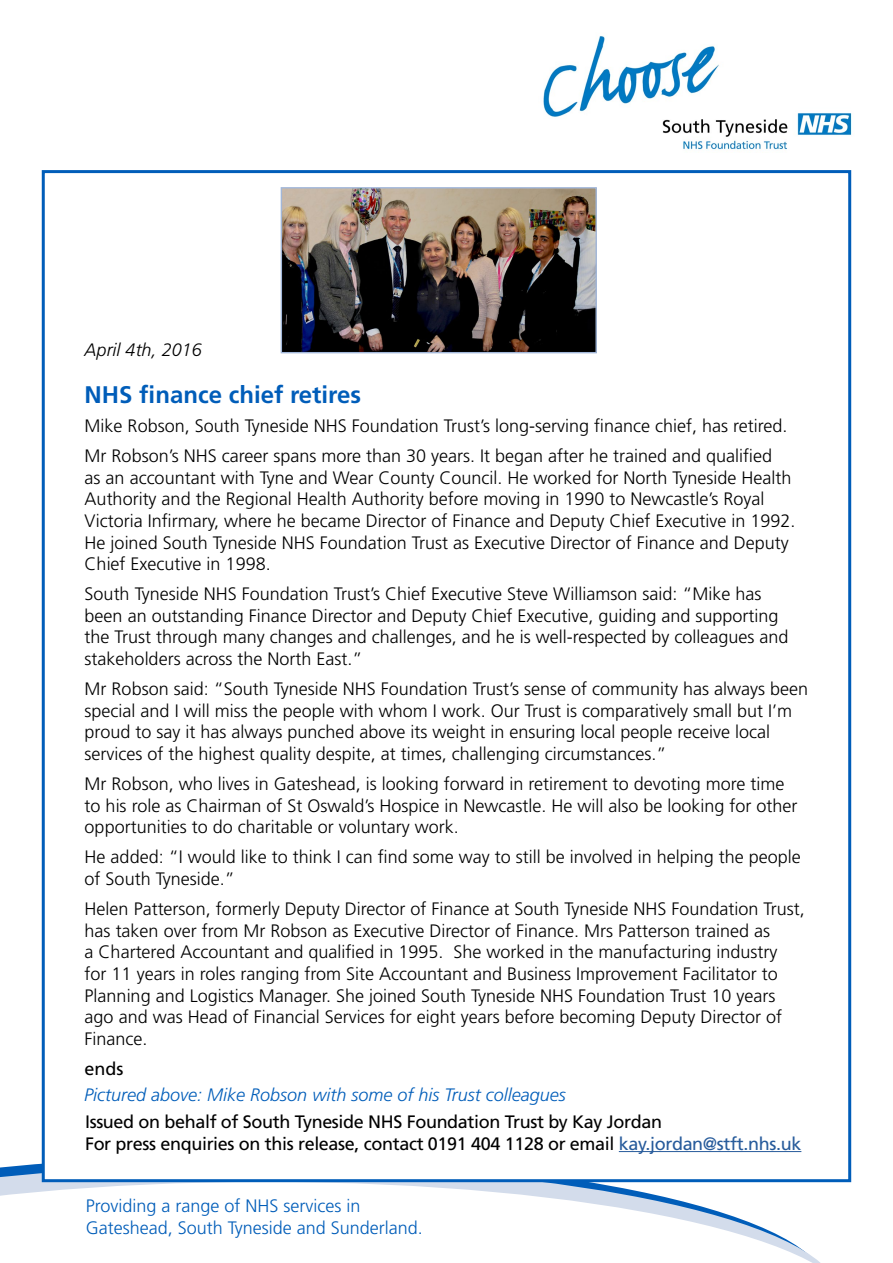
<style>
.page{position:relative;width:893px;height:1263px;background:#fff}
.page>*{position:absolute;margin:0;border:0;box-sizing:border-box;transform-origin:0 0}
.t1{font:700 24px "Frutiger";color:#005db9}
.t2{font:300 18px/21.6px "Frutiger";color:#000}
.t3{font:18px/21.6px "Frutiger";letter-spacing:-.02em;color:#000}
.t4{font:300 18px/21.6px "Frutiger";color:#005db9}
.t5{font:italic 300 18px "Frutiger";color:#005db9}
.t6{font:italic 300 18px "Frutiger";color:#000}
.s1{color:#275b9b}
</style>
<div class="page">
<svg style="left:0;top:1182px;width:852px;height:81px"></svg>
<img style="left:543px;top:36px;width:309px;height:114px">
<div style="left:42px;top:170px;width:809px;height:1012px;background:#fff;border:3px solid #005db9"></div>
<img style="left:283px;top:189px;width:312px;height:162px">
<div style="left:281px;top:187px;width:316px;height:166px;border:1px solid #a2b7d9"></div>
<hr style="left:619px;top:1151px;width:182px;height:1px;background:#275b9b">
<p class="t6" style="left:85px;top:340px;width:119px">April 4th, 2016</p>
<h1 class="t1" style="left:85px;top:380px;width:278px">NHS finance chief retires</h1>
<p class="t2" style="left:85px;top:411px;width:704px;line-height:30.2px">Mike Robson, South Tyneside NHS Foundation Trust’s long-serving finance chief, has retired.<br>Mr Robson’s NHS career spans more than 30 years. It began after he trained and qualified</p>
<p class="t2" style="left:85px;top:467px;width:712px">as an accountant with Tyne and Wear County Council. He worked for North Tyneside Health Authority and the Regional Health Authority before moving in 1990 to Newcastle’s Royal Victoria Infirmary, where he became Director of Finance and Deputy Chief Executive in 1992.<br>He joined South Tyneside NHS Foundation Trust as Executive Director of Finance and Deputy Chief Executive in 1998.</p>
<p class="t2" style="left:85px;top:583px;width:705px">South Tyneside NHS Foundation Trust’s Chief Executive Steve Williamson said: “Mike has been an outstanding Finance Director and Deputy Chief Executive, guiding and supporting the Trust through many changes and challenges, and he is well-respected by colleagues and stakeholders across the North East.”</p>
<p class="t2" style="left:85px;top:678px;width:725px">Mr Robson said: “South Tyneside NHS Foundation Trust’s sense of community has always been special and I will miss the people with whom I work. Our Trust is comparatively small but I’m proud to say it has always punched above its weight in ensuring local people receive local services of the highest quality despite, at times, challenging circumstances.”</p>
<p class="t2" style="left:85px;top:773px;width:714px">Mr Robson, who lives in Gateshead, is looking forward in retirement to devoting more time to his role as Chairman of St Oswald’s Hospice in Newcastle. He will also be looking for other opportunities to do charitable or voluntary work.</p>
<p class="t2" style="left:85px;top:846px;width:718px">He added: “I would like to think I can find some way to still be involved in helping the people of South Tyneside.”</p>
<p class="t2" style="left:85px;top:898px;width:722px">Helen Patterson, formerly Deputy Director of Finance at South Tyneside NHS Foundation Trust, has taken over from Mr Robson as Executive Director of Finance. Mrs Patterson trained as<br>a Chartered Accountant and qualified in 1995. She worked in the manufacturing industry<br>for 11 years in roles ranging from Site Accountant and Business Improvement Facilitator to Planning and Logistics Manager. She joined South Tyneside NHS Foundation Trust 10 years ago and was Head of Financial Services for eight years before becoming Deputy Director of Finance.</p>
<p class="t3" style="left:85px;top:1057px;width:41px">ends</p>
<p class="t3" style="left:85px;top:1111px;width:718px">Issued on behalf of South Tyneside NHS Foundation Trust by Kay Jordan<br>For press enquiries on this release, contact 0191 404 1128 or email <span class="s1">kay.jordan@stft.nhs.uk</span></p>
<p class="t5" style="left:84px;top:1084px;width:483px">Pictured above: Mike Robson with some of his Trust colleagues</p>
<p class="t4" style="left:86px;top:1195px;width:339px">Providing a range of NHS services in<br>Gateshead, South Tyneside and Sunderland.</p>
</div>
